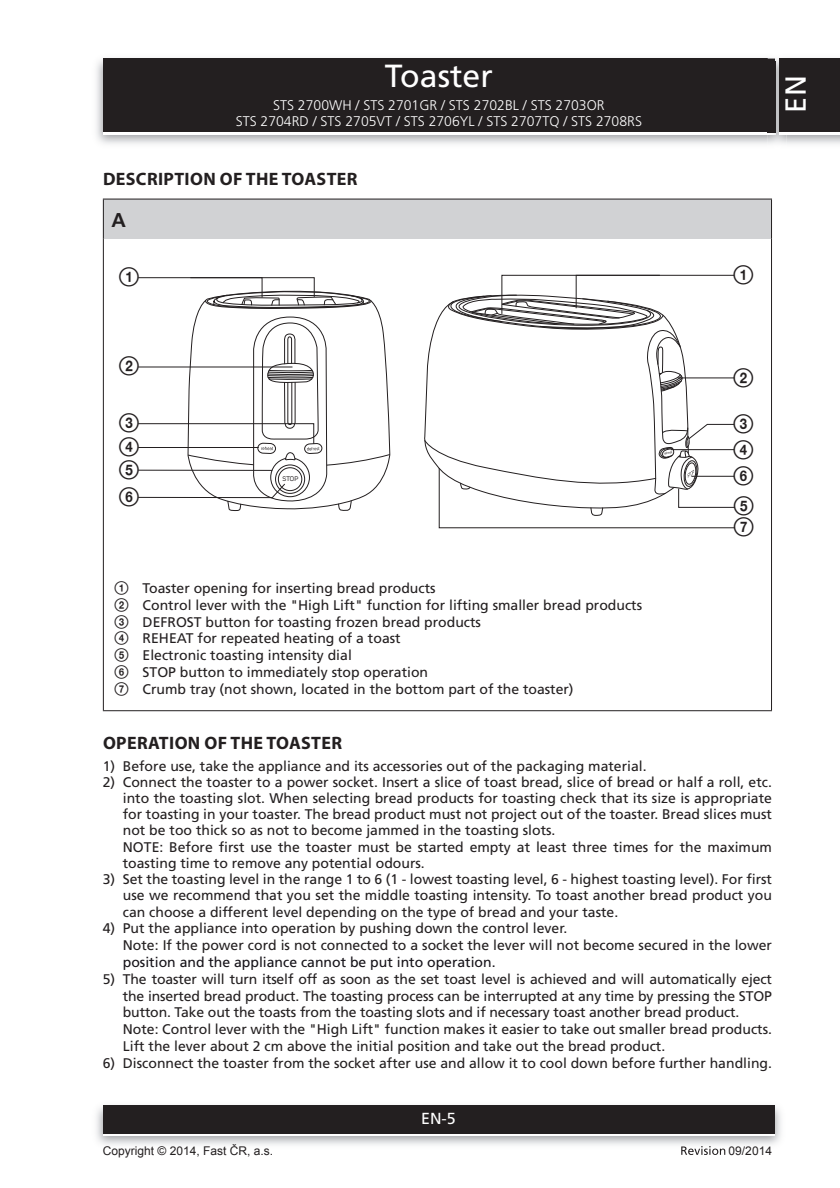
<style>
.page{position:relative;width:840px;height:1188px;background:#fff}
.page>*{position:absolute;margin:0;border:0;box-sizing:border-box;transform-origin:0 0}
.t1{font:32px "Frutiger CE";color:#fff}
.t2{font:29px "Frutiger CE";color:#fff}
.t3{font:20px/26.4px "Zz 3";color:#231f20;text-align:justify}
.t4{font:700 20px "Frutiger CE";color:#231f20}
.t5{font:700 18px "Myriad Pro";letter-spacing:.02em;color:#231f20}
.t6{font:16px "Frutiger CE";color:#fff}
.t7{font:14px/16.8px "Frutiger CE";color:#231f20}
.t8{font:300 14px/16.8px "Frutiger CE";color:#fff;text-align:center}
.t9{font:14px "Frutiger CE";color:#161319}
.t10{font:12px "Arial";color:#231f20}
.t11{font:6.6px "Uni Sans Regular";color:#231f20}
.s1{font-family:"Zz 3"}
</style>
<div class="page">
<img style="left:96px;top:58px;width:672px;height:86px">
<div style="left:103px;top:61px;width:672px;height:74px;background:#fff"></div>
<div style="left:103px;top:59px;width:672px;height:73px;background:#231f20"></div>
<div style="left:103px;top:1108px;width:672px;height:28px;background:linear-gradient(to right,#fff,#fff)"></div>
<div style="left:103px;top:1105px;width:672px;height:28px;background:#231f20"></div>
<img style="left:786px;top:58px;width:54px;height:86px">
<img style="left:768px;top:58px;width:18px;height:86px">
<svg style="left:768px;top:132px;width:7px;height:3px"></svg>
<img style="left:768px;top:59px;width:7px;height:2px">
<img style="left:768px;top:61px;width:7px;height:71px">
<div style="left:779px;top:61px;width:61px;height:74px;background:#fff"></div>
<div style="left:779px;top:59px;width:61px;height:73px;background:#231f20"></div>
<svg style="left:681px;top:1146px;width:44px;height:9px"></svg>
<div style="left:103px;top:199px;width:668px;height:40px;background:#d1d2d4"></div>
<hr style="left:103px;top:199px;width:669px;height:1px;background:#231f20">
<hr style="left:103px;top:200px;width:1px;height:39px;background:#231f20">
<hr style="left:771px;top:200px;width:1px;height:39px;background:#231f20">
<hr style="left:103px;top:239px;width:1px;height:325px;background:#231f20">
<hr style="left:771px;top:239px;width:1px;height:325px;background:#231f20">
<hr style="left:103px;top:564px;width:1px;height:146px;background:#231f20">
<hr style="left:771px;top:564px;width:1px;height:146px;background:#231f20">
<hr style="left:103px;top:710px;width:669px;height:1px;background:#231f20">
<svg style="left:138px;top:277px;width:252px;height:234px"></svg>
<svg style="left:424px;top:274px;width:311px;height:255px"></svg>
<hr style="left:670px;top:449px;width:64px;height:1px;background:#231f20">
<hr style="left:691px;top:476px;width:43px;height:1px;background:#231f20">
<h1 class="t1" style="left:385px;top:63px;width:109px">Toaster</h1>
<p class="t8" style="left:236px;top:97px;width:408px">STS 2700WH / STS 2701GR / STS 2702BL / STS 2703OR<br>STS 2704RD / STS 2705VT / STS 2706YL / STS 2707TQ / STS 2708RS</p>
<p class="t5" style="left:103px;top:172px;width:256px">DESCRIPTION OF THE TOASTER</p>
<h3 class="t4" style="left:111px;top:212px;width:16px">A</h3>
<h3 class="t3" style="left:119px;top:264px;width:23px">1</h3>
<h2 class="t2" style="left:784px;top:113px;width:39px;rotate:-90deg">EN</h2>
<h3 class="t3" style="left:733px;top:262px;width:23px">1</h3>
<h3 class="t3" style="left:119px;top:354px;width:23px">2</h3>
<h3 class="t3" style="left:119px;top:410px;width:23px">3</h3>
<h3 class="t3" style="left:119px;top:434px;width:23px">4</h3>
<h3 class="t3" style="left:119px;top:457px;width:23px">5</h3>
<h3 class="t3" style="left:119px;top:484px;width:23px">6</h3>
<p class="t11" style="left:283px;top:475px;width:17px">STOP</p>
<h3 class="t3" style="left:733px;top:365px;width:23px">2</h3>
<h3 class="t3" style="left:733px;top:411px;width:23px">3<br>4<br>6</h3>
<h3 class="t3" style="left:733px;top:494px;width:23px">5</h3>
<h3 class="t3" style="left:733px;top:514px;width:23px">7</h3>
<p class="t7" style="left:114px;top:581px;width:529px"><span class="s1">1</span> Toaster opening for inserting bread products<br><span class="s1">2</span> Control lever with the "High Lift" function for lifting smaller bread products <span class="s1">3</span> DEFROST button for toasting frozen bread products<br><span class="s1">4</span> REHEAT for repeated heating of a toast<br><span class="s1">5</span> Electronic toasting intensity dial<br><span class="s1">6</span> STOP button to immediately stop operation<br><span class="s1">7</span> Crumb tray (not shown, located in the bottom part of the toaster)</p>
<p class="t5" style="left:103px;top:736px;width:241px">OPERATION OF THE TOASTER</p>
<p class="t7" style="left:103px;top:758px;width:545px">1) Before use, take the appliance and its accessories out of the packaging material.</p>
<p class="t7" style="left:123px;top:775px;width:650px;line-height:16.2px;text-indent:-20px">2) Connect the toaster to a power socket. Insert a slice of toast bread, slice of bread or half a roll, etc. into the toasting slot. When selecting bread products for toasting check that its size is appropriate for toasting in your toaster. The bread product must not project out of the toaster. Bread slices must not be too thick so as not to become jammed in the toasting slots.<br>NOTE: Before first use the toaster must be started empty at least three times for the maximum toasting time to remove any potential odours.</p>
<p class="t7" style="left:123px;top:872px;width:650px;line-height:16.2px;text-align:justify;text-indent:-20px">3) Set the toasting level in the range 1 to 6 (1 - lowest toasting level, 6 - highest toasting level). For first use we recommend that you set the middle toasting intensity. To toast another bread product you can choose a different level depending on the type of bread and your taste.</p>
<p class="t7" style="left:123px;top:921px;width:650px;text-indent:-20px">4) Put the appliance into operation by pushing down the control lever.<br>Note: If the power cord is not connected to a socket the lever will not become secured in the lower</p>
<p class="t9" style="left:123px;top:956px;width:374px">position and the appliance cannot be put into operation.</p>
<p class="t7" style="left:123px;top:971px;width:650px;text-indent:-20px">5) The toaster will turn itself off as soon as the set toast level is achieved and will automatically eject the inserted bread product. The toasting process can be interrupted at any time by pressing the STOP button. Take out the toasts from the toasting slots and if necessary toast another bread product.<br>Note: Control lever with the "High Lift" function makes it easier to take out smaller bread products.<br>Lift the lever about 2 cm above the initial position and take out the bread product.</p>
<p class="t7" style="left:103px;top:1055px;width:670px">6) Disconnect the toaster from the socket after use and allow it to cool down before further handling.</p>
<p class="t6" style="left:421px;top:1112px;width:36px">EN-5</p>
<p class="t10" style="left:103px;top:1144px;width:172px">Copyright © 2014, Fast ČR, a.s.</p>
<p class="t10" style="left:728px;top:1144px;width:45px">09/2014</p>
</div>
